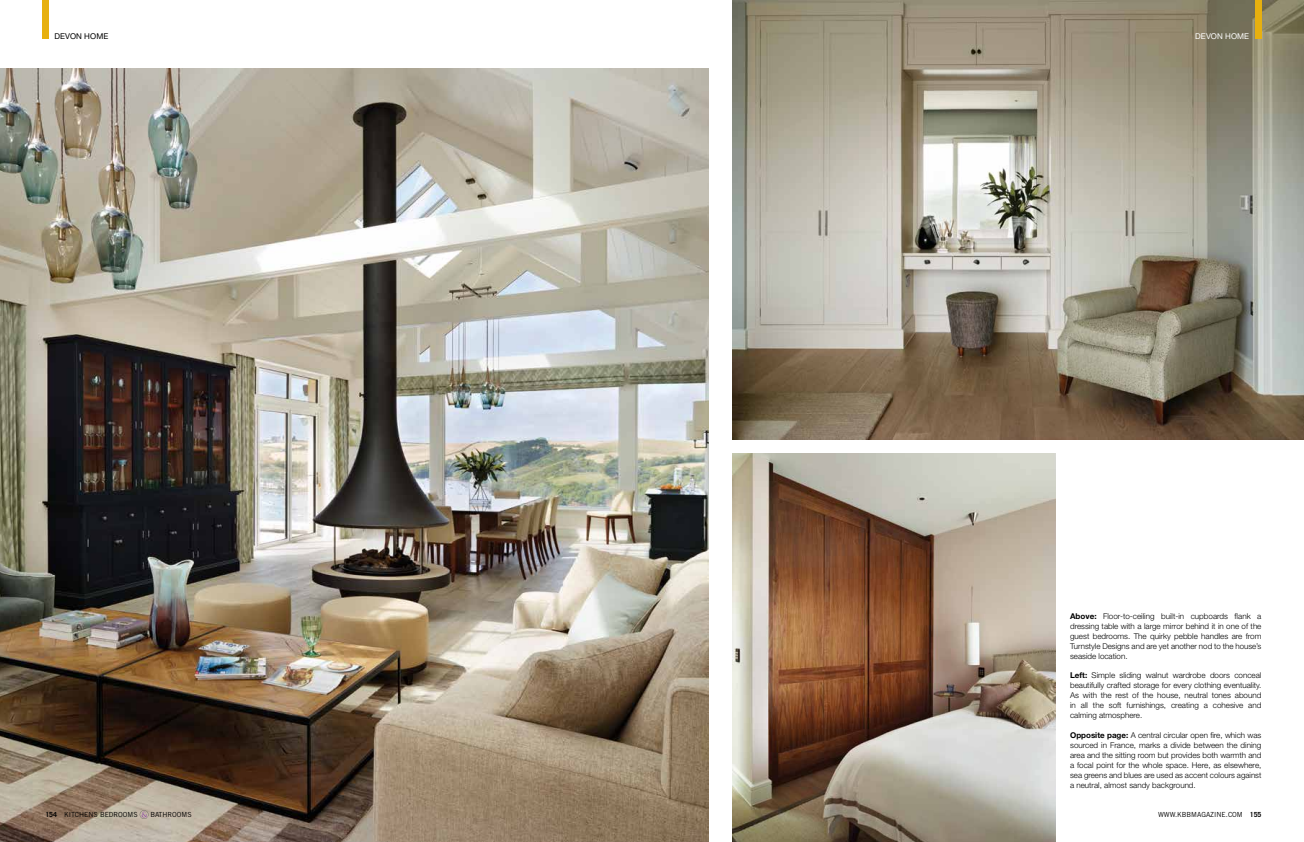
<style>
.page{position:relative;width:1304px;height:842px;background:#fff}
.page>*{position:absolute;margin:0;border:0;box-sizing:border-box;transform-origin:0 0}
.t1{font:300 8px/9.9px "Helvetica Neue LT";color:#000;text-align:justify}
.t2{font:8px "Helvetica Neue LT";letter-spacing:.015em;color:#000}
.t3{font:8px "Helvetica Neue LT";letter-spacing:.015em;color:#fff}
.t4{font:7px "Trade Gothic LT";color:#000}
.s1{font-weight:700}
</style>
<div class="page">
<img style="left:0;top:69px;width:709px;height:773px">
<img style="left:732px;top:0;width:572px;height:439px">
<img style="left:732px;top:454px;width:324px;height:388px">
<div style="left:1255px;top:0;width:6px;height:39px;background:#e7b00f"></div>
<div style="left:43px;top:0;width:6px;height:39px;background:#e7b00f"></div>
<svg style="left:140px;top:810px;width:8px;height:9px"></svg>
<p class="t2" style="left:54px;top:31px;width:56px">DEVON HOME</p>
<p class="t3" style="left:1195px;top:31px;width:56px">DEVON HOME</p>
<p class="t1" style="left:1070px;top:611px;width:193px"><span class="s1">Above:</span> Floor-to-ceiling built-in cupboards flank a dressing table with a large mirror behind it in one of the guest bedrooms. The quirky pebble handles are from Turnstyle Designs and are yet another nod to the house’s seaside location.</p>
<p class="t1" style="left:1070px;top:670px;width:193px"><span class="s1">Left:</span> Simple sliding walnut wardrobe doors conceal beautifully crafted storage for every clothing eventuality.<br>As with the rest of the house, neutral tones abound in all the soft furnishings, creating a cohesive and calming atmosphere.</p>
<p class="t1" style="left:1070px;top:730px;width:193px"><span class="s1">Opposite page:</span> A central circular open fire, which was sourced in France, marks a divide between the dining area and the sitting room but provides both warmth and a focal point for the whole space. Here, as elsewhere, sea greens and blues are used as accent colours against a neutral, almost sandy background.</p>
<p class="t4" style="left:45px;top:810px;width:94px"><span class="s1">154</span> KITCHENS BEDROOMS</p>
<p class="t4" style="left:150px;top:810px;width:43px">BATHROOMS</p>
<p class="t4" style="left:1158px;top:810px;width:105px">WWW.KBBMAGAZINE.COM <span class="s1">155</span></p>
</div>
